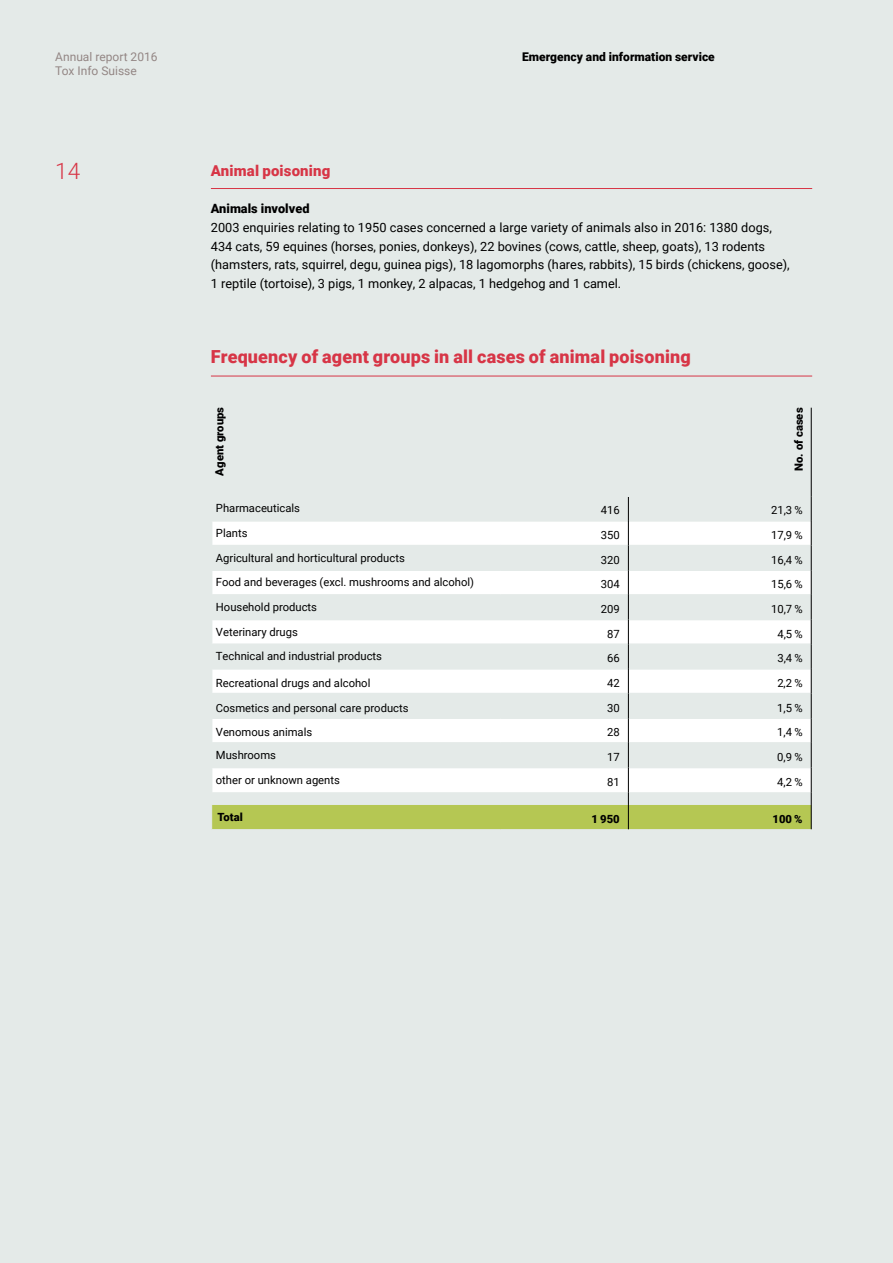
<style>
.page{position:relative;width:893px;height:1263px;background:#e4eae8}
.page>*{position:absolute;margin:0;border:0;box-sizing:border-box;transform-origin:0 0}
.t1{font:300 22.5px "Roboto";color:#d73546}
.t2{font:900 18px "Roboto";letter-spacing:.01em;color:#d73546}
.t3{font:900 15px "Roboto";letter-spacing:.01em;color:#d73546}
.t4{font:12.75px/18.8px "Roboto";color:#000}
.t5{font:900 12.75px "Roboto";color:#000}
.t6{font:900 12px "Roboto";color:#000}
.t7{font:12px/14.4px "Roboto";color:#938684}
.t8{font:11.25px "Roboto";color:#000}
.t9{font:900 11.25px "Roboto";color:#000}
</style>
<div class="page">
<hr style="left:211px;top:188px;width:601px;height:1px;background:#d73546">
<hr style="left:811px;top:408px;width:1px;height:88px;background:#000">
<svg style="left:212px;top:496px;width:600px;height:334px"></svg>
<hr style="left:211px;top:376px;width:601px;height:1px;background:#d73546">
<p class="t7" style="left:55px;top:49px;width:104px">Annual report 2016<br>Tox Info Suisse</p>
<p class="t6" style="left:522px;top:48px;width:194px">Emergency and information service</p>
<h1 class="t1" style="left:55px;top:155px;width:26px">14</h1>
<h3 class="t3" style="left:211px;top:160px;width:121px">Animal poisoning</h3>
<p class="t5" style="left:211px;top:200px;width:100px">Animals involved</p>
<p class="t4" style="left:211px;top:217px;width:580px">2003 enquiries relating to 1950 cases concerned a large variety of animals also in 2016: 1380 dogs, 434 cats, 59 equines (horses, ponies, donkeys), 22 bovines (cows, cattle, sheep, goats), 13 rodents (hamsters, rats, squirrel, degu, guinea pigs), 18 lagomorphs (hares, rabbits), 15 birds (chickens, goose), 1 reptile (tortoise), 3 pigs, 1 monkey, 2 alpacas, 1 hedgehog and 1 camel.</p>
<h2 class="t2" style="left:211px;top:344px;width:481px">Frequency of agent groups in all cases of animal poisoning</h2>
<p class="t9" style="left:212px;top:475px;width:70px;rotate:-90deg">Agent groups</p>
<p class="t9" style="left:791px;top:471px;width:65px;rotate:-90deg">No. of cases</p>
<p class="t8" style="left:216px;top:500px;width:86px">Pharmaceuticals</p>
<p class="t8" style="left:601px;top:503px;width:20px">416</p>
<p class="t8" style="left:771px;top:503px;width:33px">21,3 %</p>
<p class="t8" style="left:216px;top:525px;width:33px">Plants</p>
<p class="t8" style="left:601px;top:527px;width:20px">350</p>
<p class="t8" style="left:771px;top:527px;width:33px">17,9 %</p>
<p class="t8" style="left:216px;top:550px;width:190px">Agricultural and horticultural products</p>
<p class="t8" style="left:601px;top:552px;width:20px">320</p>
<p class="t8" style="left:771px;top:552px;width:33px">16,4 %</p>
<p class="t8" style="left:216px;top:574px;width:260px">Food and beverages (excl. mushrooms and alcohol)</p>
<p class="t8" style="left:601px;top:576px;width:20px">304</p>
<p class="t8" style="left:771px;top:576px;width:33px">15,6 %</p>
<p class="t8" style="left:216px;top:599px;width:103px">Household products</p>
<p class="t8" style="left:601px;top:601px;width:20px">209</p>
<p class="t8" style="left:771px;top:601px;width:33px">10,7 %</p>
<p class="t8" style="left:216px;top:624px;width:84px">Veterinary drugs</p>
<p class="t8" style="left:607px;top:626px;width:14px">87</p>
<p class="t8" style="left:777px;top:626px;width:27px">4,5 %</p>
<p class="t8" style="left:216px;top:648px;width:168px">Technical and industrial products</p>
<p class="t8" style="left:607px;top:650px;width:14px">66</p>
<p class="t8" style="left:777px;top:650px;width:27px">3,4 %</p>
<p class="t8" style="left:216px;top:675px;width:156px">Recreational drugs and alcohol</p>
<p class="t8" style="left:607px;top:675px;width:14px">42</p>
<p class="t8" style="left:777px;top:675px;width:27px">2,2 %</p>
<p class="t8" style="left:216px;top:700px;width:194px">Cosmetics and personal care products</p>
<p class="t8" style="left:607px;top:700px;width:14px">30</p>
<p class="t8" style="left:777px;top:700px;width:27px">1,5 %</p>
<p class="t8" style="left:216px;top:724px;width:98px">Venomous animals</p>
<p class="t8" style="left:607px;top:724px;width:14px">28</p>
<p class="t8" style="left:777px;top:724px;width:27px">1,4 %</p>
<p class="t8" style="left:216px;top:747px;width:62px">Mushrooms</p>
<p class="t8" style="left:607px;top:749px;width:14px">17</p>
<p class="t8" style="left:777px;top:749px;width:27px">0,9 %</p>
<p class="t8" style="left:216px;top:772px;width:126px">other or unknown agents</p>
<p class="t8" style="left:607px;top:774px;width:14px">81</p>
<p class="t8" style="left:777px;top:774px;width:27px">4,2 %</p>
<p class="t9" style="left:218px;top:809px;width:27px">Total</p>
<p class="t9" style="left:591px;top:811px;width:30px">1 950</p>
<p class="t9" style="left:772px;top:811px;width:32px">100 %</p>
</div>
